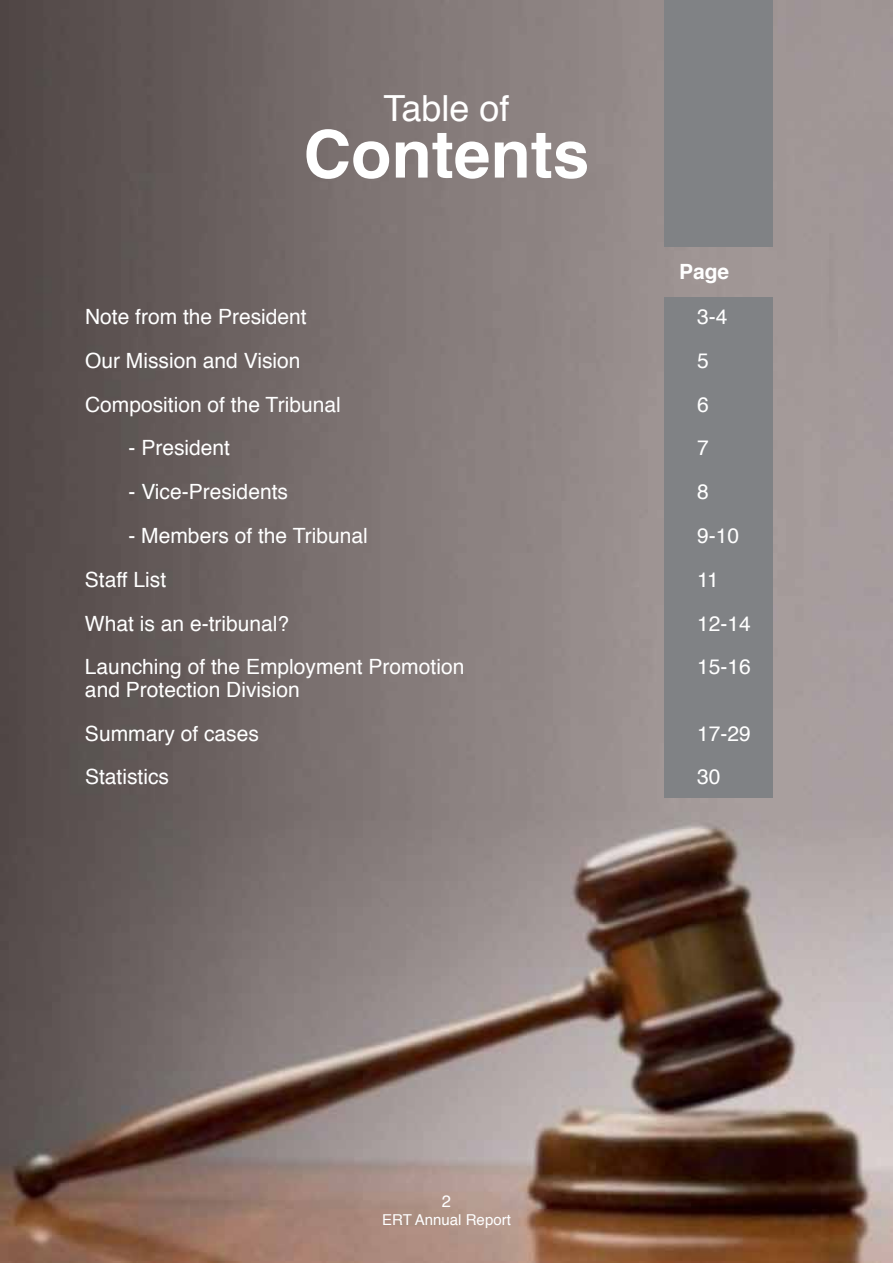
<style>
.page{position:relative;width:893px;height:1263px;background:#fff}
.page>*{position:absolute;margin:0;border:0;box-sizing:border-box;transform-origin:0 0}
.t1{font:700 66px "Helvetica";color:#fff}
.t2{font:36px "Helvetica";color:#fff}
.t3{font:21px/43.8px "Helvetica";color:#fff}
.t4{font:700 21px "Helvetica";color:#fff}
.t5{font:16.5px "Helvetica";color:#fff}
.t6{font:15px "Helvetica";color:#fff}
</style>
<div class="page">
<img style="left:0;top:0;width:893px;height:1263px">
<div style="left:664px;top:0;width:109px;height:247px;background:#808285"></div>
<div style="left:664px;top:298px;width:109px;height:500px;background:#808285"></div>
<h2 class="t2" style="left:383px;top:81px;width:128px">Table of</h2>
<h1 class="t1" style="left:303px;top:101px;width:287px">Contents</h1>
<p class="t4" style="left:679px;top:255px;width:52px">Page</p>
<p class="t3" style="left:85px;top:295px;width:223px">Note from the President</p>
<p class="t3" style="left:697px;top:295px;width:32px">3-4</p>
<p class="t3" style="left:85px;top:339px;width:217px">Our Mission and Vision</p>
<p class="t3" style="left:697px;top:339px;width:13px">5</p>
<p class="t3" style="left:85px;top:383px;width:257px">Composition of the Tribunal</p>
<p class="t3" style="left:697px;top:383px;width:13px">6</p>
<p class="t3" style="left:129px;top:427px;width:103px">- President</p>
<p class="t3" style="left:697px;top:427px;width:13px">7</p>
<p class="t3" style="left:129px;top:470px;width:161px">- Vice-Presidents</p>
<p class="t3" style="left:697px;top:470px;width:13px">8</p>
<p class="t3" style="left:128px;top:514px;width:241px">- Members of the Tribunal</p>
<p class="t3" style="left:697px;top:514px;width:44px">9-10</p>
<p class="t3" style="left:85px;top:558px;width:83px">Staff List</p>
<p class="t3" style="left:697px;top:558px;width:23px">11</p>
<p class="t3" style="left:85px;top:602px;width:206px">What is an e-tribunal?</p>
<p class="t3" style="left:697px;top:602px;width:55px">12-14</p>
<p class="t3" style="left:85px;top:646px;width:381px">Launching of the Employment Promotion</p>
<p class="t3" style="left:697px;top:646px;width:55px">15-16</p>
<p class="t3" style="left:85px;top:668px;width:216px">and Protection Division<br>Summary of cases</p>
<p class="t3" style="left:697px;top:712px;width:55px">17-29</p>
<p class="t3" style="left:85px;top:756px;width:86px">Statistics</p>
<p class="t3" style="left:697px;top:756px;width:25px">30</p>
<p class="t5" style="left:442px;top:1189px;width:11px">2</p>
<p class="t6" style="left:382px;top:1208px;width:130px">ERT Annual Report</p>
</div>
